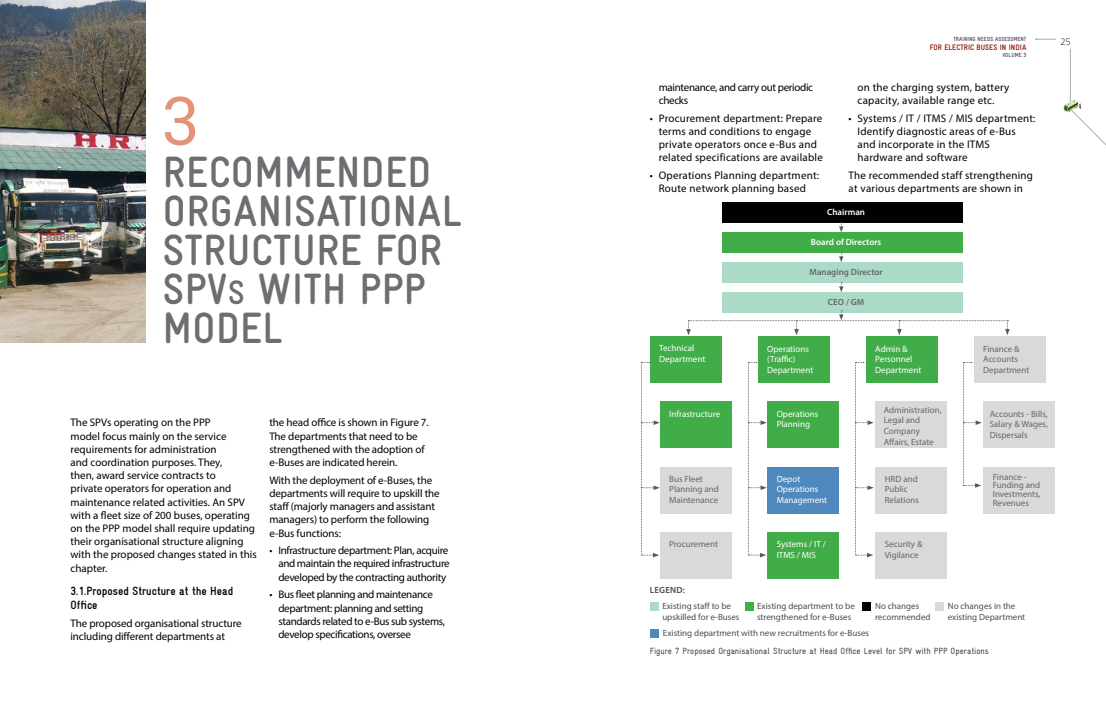
<style>
.page{position:relative;width:1106px;height:723px;background:#fff}
.page>*{position:absolute;margin:0;border:0;box-sizing:border-box;transform-origin:0 0}
.t1{font:67.1px "Roboto";color:#e5927a}
.t2{font:700 condensed 43.9px/39px "GIZ Gravur Pro";letter-spacing:.01em;color:#6d6e71}
.t3{font:700 condensed 12px/14.4px "GIZ Gravur Pro";color:#000}
.t4{font:11px/13.2px "Myriad Pro";color:#000}
.t5{font:11px/13.2px "Myriad Pro";letter-spacing:.02em;color:#000}
.t6{font:11px/13.2px "Myriad Pro";letter-spacing:-.03em;color:#000}
.t7{font:9px/10.8px "Myriad Pro";color:#666667}
.t8{font:9px/10.3px "Myriad Pro";color:#4d4d4f}
.t9{font:9px/10.8px "Myriad Pro";color:#fff}
.t10{font:condensed 9px "GIZ Gravur Pro";color:#414042}
.t11{font:600 9px "Myriad Pro";color:#fff}
.t12{font:600 9px "Myriad Pro";color:#666667}
.t13{font:600 9px "Myriad Pro";letter-spacing:.02em;color:#4d4d4f}
.t14{font:300 9px "Open Sans";color:#000}
.t15{font:700 condensed 8px "GIZ Gravur Pro";letter-spacing:.01em;color:#8f1200}
.t16{font:700 condensed 6px "GIZ Gravur Pro";letter-spacing:.01em;color:#4f4a5d}
.s1{font-size:34px}
</style>
<div class="page">
<svg style="left:1035px;top:39px;width:20px;height:1px"></svg>
<svg style="left:1063px;top:49px;width:43px;height:97px"></svg>
<img style="left:0;top:0;width:145px;height:343px">
<div style="left:722px;top:203px;width:241px;height:20px;background:#000101"></div>
<div style="left:722px;top:232px;width:241px;height:21px;background:#41ad49"></div>
<div style="left:722px;top:262px;width:241px;height:21px;background:#abdbc7"></div>
<div style="left:722px;top:292px;width:241px;height:20px;background:#abdbc7"></div>
<div style="left:650px;top:336px;width:71px;height:47px;background:#41ad49"></div>
<div style="left:660px;top:401px;width:71px;height:47px;background:#41ad49"></div>
<div style="left:767px;top:401px;width:72px;height:47px;background:#41ad49"></div>
<div style="left:875px;top:401px;width:72px;height:47px;background:#d7d9da"></div>
<div style="left:983px;top:401px;width:72px;height:47px;background:#d7d9da"></div>
<div style="left:660px;top:467px;width:71px;height:46px;background:#d7d9da"></div>
<div style="left:767px;top:467px;width:72px;height:46px;background:#4f88bc"></div>
<div style="left:875px;top:467px;width:72px;height:46px;background:#d7d9da"></div>
<div style="left:983px;top:467px;width:72px;height:46px;background:#d7d9da"></div>
<div style="left:660px;top:532px;width:71px;height:46px;background:#d7d9da"></div>
<div style="left:767px;top:532px;width:72px;height:46px;background:#41ad49"></div>
<div style="left:875px;top:532px;width:72px;height:46px;background:#d7d9da"></div>
<div style="left:757px;top:336px;width:72px;height:47px;background:#41ad49"></div>
<div style="left:865px;top:336px;width:72px;height:47px;background:#41ad49"></div>
<div style="left:973px;top:336px;width:72px;height:47px;background:#d7d9da"></div>
<div style="left:650px;top:602px;width:8px;height:9px;background:#abdbc7"></div>
<div style="left:862px;top:602px;width:9px;height:9px;background:#000101"></div>
<div style="left:745px;top:602px;width:9px;height:9px;background:#41ad49"></div>
<div style="left:935px;top:602px;width:9px;height:9px;background:#d7d9da"></div>
<div style="left:650px;top:629px;width:9px;height:8px;background:#4f88bc"></div>
<svg style="left:839px;top:282px;width:4px;height:10px"></svg>
<svg style="left:839px;top:252px;width:4px;height:10px"></svg>
<svg style="left:839px;top:222px;width:4px;height:10px"></svg>
<svg style="left:686px;top:310px;width:323px;height:25px"></svg>
<svg style="left:641px;top:362px;width:19px;height:195px"></svg>
<svg style="left:748px;top:362px;width:18px;height:195px"></svg>
<svg style="left:855px;top:362px;width:18px;height:195px"></svg>
<svg style="left:963px;top:362px;width:18px;height:126px"></svg>
<h1 class="t1" style="left:162px;top:74px;width:39px">3</h1>
<h2 class="t2" style="left:163px;top:153px;width:301px">RECOMMENDED<br>ORGANISATIONAL<br>STRUCTURE FOR<br>SPV<span class="s1">S</span> WITH PPP<br>MODEL</h2>
<p class="t4" style="left:70px;top:416px;width:188px">The SPVs operating on the PPP<br>model focus mainly on the service requirements for administration<br>and coordination purposes. They,<br>then, award service contracts to<br>private operators for operation and maintenance related activities. An SPV with a fleet size of 200 buses, operating on the PPP model shall require updating their organisational structure aligning with the proposed changes stated in this chapter.</p>
<p class="t3" style="left:70px;top:584px;width:164px">3.1.Proposed Structure at the Head<br>Office</p>
<p class="t4" style="left:70px;top:617px;width:173px">The proposed organisational structure including different departments at</p>
<p class="t4" style="left:269px;top:416px;width:161px">the head office is shown in Figure 7.<br>The departments that need to be strengthened with the adoption of e-Buses are indicated herein.</p>
<p class="t4" style="left:269px;top:473px;width:172px">With the deployment of e-Buses, the departments will require to upskill the staff (majorly managers and assistant managers) to perform the following e-Bus functions:</p>
<p class="t4" style="left:278px;top:544px;width:173px;text-align:justify;text-indent:-9px">• Infrastructure department: Plan, acquire and maintain the required infrastructure developed by the contracting authority</p>
<p class="t6" style="left:278px;top:588px;width:168px;text-indent:-9px">• Bus fleet planning and maintenance department: planning and setting standards related to e-Bus sub systems, develop specifications, oversee</p>
<p class="t16" style="left:953px;top:36px;width:74px">TRAINING NEEDS ASSESSMENT</p>
<p class="t15" style="left:929px;top:43px;width:98px">FOR ELECTRIC BUSES IN INDIA</p>
<p class="t16" style="left:1002px;top:52px;width:25px">VOLUME 3</p>
<p class="t6" style="left:659px;top:80px;width:156px">maintenance, and carry out periodic checks</p>
<p class="t5" style="left:659px;top:111px;width:166px;text-indent:-9px">• Procurement department: Prepare terms and conditions to engage private operators once e-Bus and related specifications are available</p>
<p class="t5" style="left:650px;top:168px;width:171px;text-align:center">• Operations Planning department:<br>Route network planning based</p>
<p class="t5" style="left:857px;top:80px;width:153px">on the charging system, battery capacity, available range etc.</p>
<p class="t5" style="left:857px;top:111px;width:179px;text-indent:-9px">• Systems / IT / ITMS / MIS department:<br>Identify diagnostic areas of e-Bus and incorporate in the ITMS hardware and software</p>
<p class="t5" style="left:848px;top:168px;width:186px">The recommended staff strengthening at various departments are shown in</p>
<p class="t11" style="left:827px;top:206px;width:39px">Chairman</p>
<p class="t11" style="left:811px;top:236px;width:72px">Board of Directors</p>
<p class="t12" style="left:809px;top:266px;width:75px">Managing Director</p>
<p class="t12" style="left:828px;top:296px;width:38px">CEO / GM</p>
<p class="t14" style="left:1060px;top:36px;width:12px">25</p>
<p class="t9" style="left:659px;top:343px;width:48px">Technical<br>Department</p>
<p class="t9" style="left:767px;top:343px;width:48px">Operations (Traffic)<br>Department</p>
<p class="t9" style="left:875px;top:343px;width:48px">Admin &amp;<br>Personnel<br>Department</p>
<p class="t7" style="left:983px;top:343px;width:48px">Finance &amp;<br>Accounts<br>Department</p>
<p class="t9" style="left:669px;top:408px;width:52px">Infrastructure</p>
<p class="t9" style="left:776px;top:408px;width:43px">Operations<br>Planning</p>
<p class="t7" style="left:883px;top:404px;width:59px">Administration,<br>Legal and<br>Company<br>Affairs, Estate</p>
<p class="t7" style="left:989px;top:408px;width:60px;text-align:justify">Accounts - Bills, Salary &amp; Wages, Dispersals</p>
<p class="t7" style="left:669px;top:473px;width:51px">Bus Fleet<br>Planning and<br>Maintenance</p>
<p class="t9" style="left:776px;top:473px;width:52px">Depot<br>Operations<br>Management</p>
<p class="t7" style="left:884px;top:473px;width:36px">HRD and<br>Public<br>Relations</p>
<p class="t7" style="left:992px;top:472px;width:49px;line-height:8.8px">Finance -<br>Funding and<br>Investments,<br>Revenues</p>
<p class="t7" style="left:669px;top:538px;width:50px">Procurement</p>
<p class="t9" style="left:776px;top:538px;width:51px">Systems / IT /<br>ITMS / MIS</p>
<p class="t7" style="left:884px;top:538px;width:39px">Security &amp;<br>Vigilance</p>
<p class="t13" style="left:650px;top:584px;width:37px">LEGEND:</p>
<p class="t8" style="left:662px;top:601px;width:79px">Existing staff to be upskilled for e-Buses</p>
<p class="t8" style="left:875px;top:601px;width:57px">No changes recommended</p>
<p class="t8" style="left:757px;top:601px;width:99px">Existing department to be strengthened for e-Buses</p>
<p class="t8" style="left:947px;top:601px;width:79px">No changes in the existing Department</p>
<p class="t8" style="left:663px;top:628px;width:208px">Existing department with new recruitments for e-Buses</p>
<p class="t10" style="left:650px;top:646px;width:340px">Figure 7 Proposed Organisational Structure at Head Office Level for SPV with PPP Operations</p>
</div>
